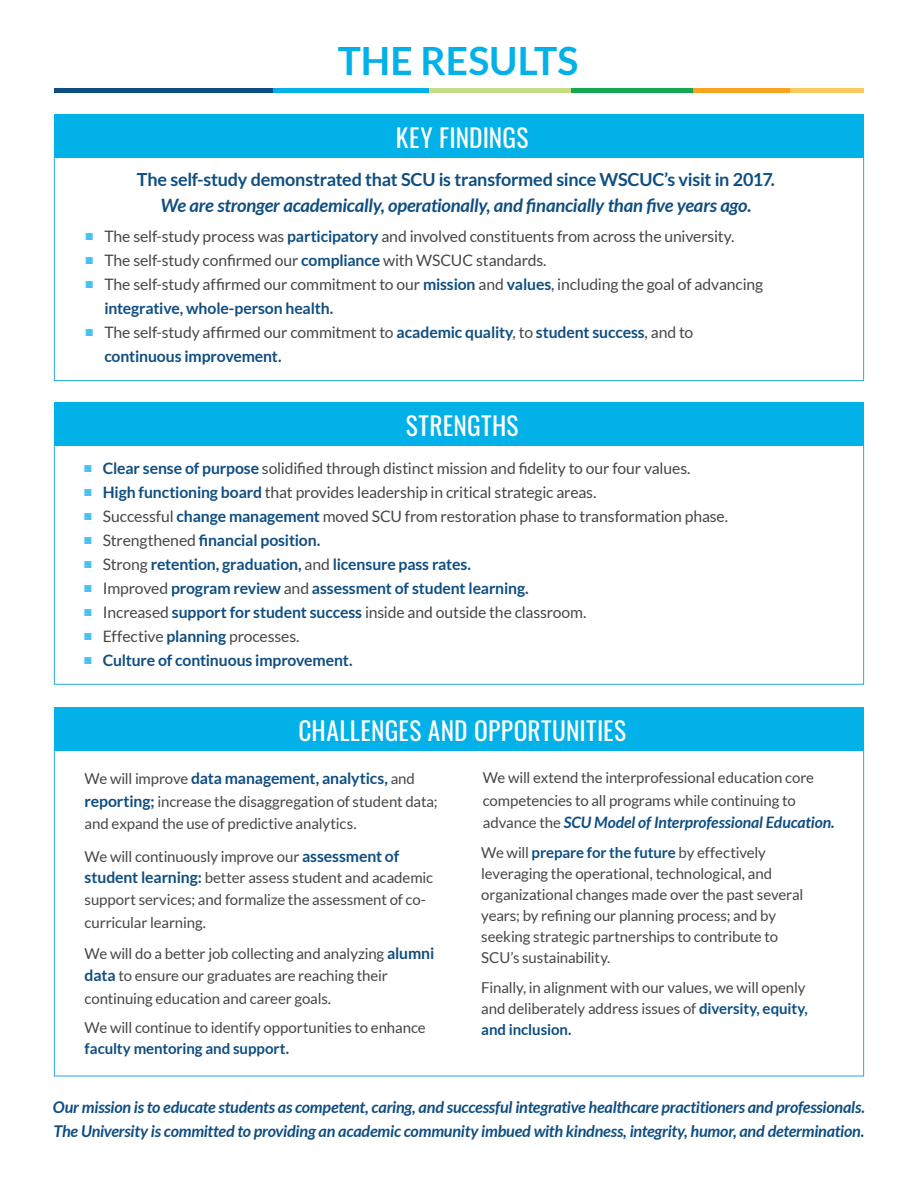
<style>
.page{position:relative;width:918px;height:1188px;background:#fff}
.page>*{position:absolute;margin:0;border:0;box-sizing:border-box;transform-origin:0 0}
.t1{font:700 39px "Lato";color:#02b1e8}
.t2{font:25.5px "Oswald";letter-spacing:.01em;color:#fff}
.t3{font:italic 700 18.45px "Lato";letter-spacing:-.01em;color:#0f4e81}
.t4{font:700 18px "Lato";letter-spacing:-.015em;color:#0f4e81}
.t5{font:italic 700 16.2px/24.5px "Lato";letter-spacing:-.015em;color:#0f4e81}
.t6{font:15.75px/24px "Lato";letter-spacing:-.01em;color:#454647}
.t7{font:700 15.75px/24px "Lato";letter-spacing:-.01em;color:#0f4e81}
.t8{font:italic 700 15.75px "Lato";letter-spacing:-.005em;color:#0f4e81}
.t9{font:15px/21px "Lato";letter-spacing:-.01em;color:#454647}
.t10{font:700 15px "Lato";letter-spacing:-.005em;color:#0f4e81}
.s1{font-family:"Arial";font-size:15px;color:#48c2f0}
.s2{font-weight:700;color:#0f4e81}
.s3{font-family:"Arial";font-weight:400;font-size:15px;color:#48c2f0}
.s4{font-weight:400;color:#454647}
.s5{font-weight:400;font-size:15px;color:#454647}
.s6{font-weight:700;font-size:15.75px;color:#0f4e81}
.s7{font-weight:400;font-style:normal;font-size:15px;color:#454647}
</style>
<div class="page">
<div style="left:54px;top:114px;width:810px;height:43px;background:#02b1e8"></div>
<div style="left:54px;top:708px;width:810px;height:43px;background:#02b1e8"></div>
<div style="left:54px;top:403px;width:810px;height:43px;background:#02b1e8"></div>
<div style="left:767px;top:88px;width:97px;height:5px;background:#fbca5f"></div>
<div style="left:692px;top:88px;width:98px;height:5px;background:#f9a323"></div>
<div style="left:569px;top:88px;width:124px;height:5px;background:#15a852"></div>
<div style="left:429px;top:88px;width:141px;height:5px;background:#c5dd84"></div>
<div style="left:271px;top:88px;width:158px;height:5px;background:#02b1e8"></div>
<div style="left:54px;top:88px;width:218px;height:5px;background:#0f4e81"></div>
<h1 class="t1" style="left:338px;top:38px;width:242px">THE RESULTS</h1>
<h2 class="t2" style="left:396px;top:115px;width:134px">KEY FINDINGS</h2>
<p class="t4" style="left:137px;top:169px;width:640px">The self-study demonstrated that SCU is transformed since WSCUC’s visit in 2017.</p>
<p class="t3" style="left:160px;top:194px;width:593px">We are stronger academically, operationally, and financially than five years ago.</p>
<p class="t6" style="left:85px;top:224px;width:651px"><span class="s1">■</span> The self-study process was <span class="s2">participatory</span> and involved constituents from across the university.</p>
<p class="t6" style="left:85px;top:248px;width:463px"><span class="s1">■</span> The self-study confirmed our <span class="s2">compliance</span> with WSCUC standards.</p>
<p class="t6" style="left:104px;top:272px;width:660px;text-indent:-20px"><span class="s1">■</span> The self-study affirmed our commitment to our <span class="s2">mission</span> and <span class="s2">values</span>, including the goal of advancing <span class="s2">integrative, whole-person health.</span></p>
<p class="t7" style="left:104px;top:320px;width:591px;text-indent:-19px"><span class="s3">■</span> <span class="s4">The self-study affirmed our commitment to</span> academic quality<span class="s4">, to</span> student success<span class="s4">, and to </span>continuous improvement.</p>
<h2 class="t2" style="left:406px;top:403px;width:114px">STRENGTHS</h2>
<p class="t6" style="left:83px;top:456px;width:609px"><span class="s1">■</span> <span class="s2">Clear sense of purpose</span> solidified through distinct mission and fidelity to our four values.</p>
<p class="t6" style="left:83px;top:480px;width:515px"><span class="s1">■</span> <span class="s2">High functioning board</span> that provides leadership in critical strategic areas.</p>
<p class="t6" style="left:83px;top:504px;width:646px"><span class="s1">■</span> Successful <span class="s2">change management</span> moved SCU from restoration phase to transformation phase.</p>
<p class="t7" style="left:83px;top:528px;width:239px"><span class="s3">■</span> <span class="s4">Strengthened</span> financial position.</p>
<p class="t7" style="left:83px;top:552px;width:389px"><span class="s3">■</span> <span class="s4">Strong</span> retention, graduation, <span class="s4">and</span> licensure pass rates.</p>
<p class="t7" style="left:83px;top:576px;width:447px"><span class="s3">■</span> <span class="s4">Improved</span> program review <span class="s4">and</span> assessment of student learning.</p>
<p class="t6" style="left:83px;top:600px;width:505px"><span class="s1">■</span> Increased <span class="s2">support for student success</span> inside and outside the classroom.</p>
<p class="t6" style="left:83px;top:624px;width:218px"><span class="s1">■</span> Effective <span class="s2">planning</span> processes.</p>
<p class="t7" style="left:83px;top:648px;width:271px"><span class="s3">■</span> Culture of continuous improvement.</p>
<h2 class="t2" style="left:298px;top:708px;width:329px">CHALLENGES AND OPPORTUNITIES</h2>
<p class="t7" style="left:85px;top:766px;width:332px"><span class="s5">We will improve</span> data management, analytics, <span class="s5">and</span></p>
<p class="t9" style="left:85px;top:790px;width:355px;line-height:22.5px"><span class="s6">reporting;</span> increase the disaggregation of student data; and expand the use of predictive analytics.</p>
<p class="t9" style="left:85px;top:846px;width:350px">We will continuously improve our <span class="s6">assessment of student learning:</span> better assess student and academic</p>
<p class="t9" style="left:85px;top:888px;width:343px;line-height:22.5px">support services; and formalize the assessment of co&shy;curricular learning.</p>
<p class="t9" style="left:85px;top:942px;width:351px;line-height:22.5px">We will do a better job collecting and analyzing <span class="s6">alumni data</span> to ensure our graduates are reaching their continuing education and career goals.</p>
<p class="t9" style="left:85px;top:1017px;width:343px">We will continue to identify opportunities to enhance</p>
<p class="t10" style="left:85px;top:1040px;width:206px">faculty mentoring and support.</p>
<p class="t9" style="left:483px;top:767px;width:333px;line-height:22.5px">We will extend the interprofessional education core competencies to all programs while continuing to</p>
<p class="t8" style="left:483px;top:814px;width:354px"><span class="s7">advance the</span> SCU Model of Interprofessional Education.</p>
<p class="t9" style="left:481px;top:842px;width:324px">We will <span class="s2">prepare for the future</span> by effectively leveraging the operational, technological, and organizational changes made over the past several years; by refining our planning process; and by seeking strategic partnerships to contribute to SCU’s sustainability.</p>
<p class="t9" style="left:481px;top:977px;width:328px">Finally, in alignment with our values, we will openly and deliberately address issues of <span class="s2">diversity, equity, and inclusion.</span></p>
<p class="t5" style="left:53px;top:1095px;width:814px">Our mission is to educate students as competent, caring, and successful integrative healthcare practitioners and professionals.<br>The University is committed to providing an academic community imbued with kindness, integrity, humor, and determination.</p>
</div>
